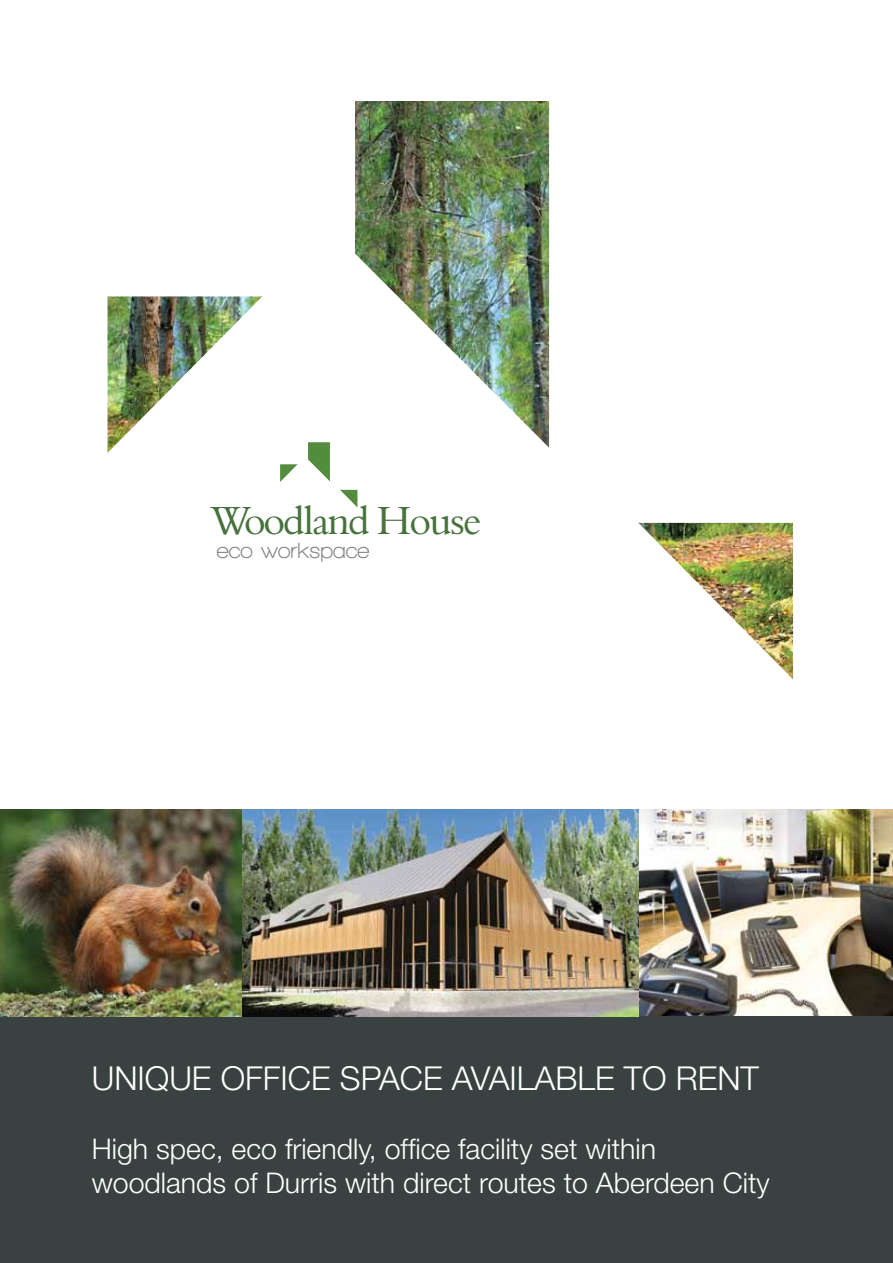
<style>
.page{position:relative;width:893px;height:1263px;background:#fff}
.page>*{position:absolute;margin:0;border:0;box-sizing:border-box;transform-origin:0 0}
.t1{font:40.5px "Aldine 401 BT Roman A";letter-spacing:-.04em;color:#47723c}
.t2{font:300 33px "Helvetica Neue";color:#fff}
.t3{font:300 28.5px/34.2px "Helvetica Neue";color:#fff}
.t4{font:700 22.5px "Walkway";color:#808285}
</style>
<div class="page">
<img style="left:108px;top:296px;width:154px;height:157px">
<img style="left:638px;top:523px;width:155px;height:156px">
<img style="left:355px;top:101px;width:194px;height:347px">
<svg style="left:280px;top:464px;width:18px;height:18px"></svg>
<svg style="left:340px;top:490px;width:17px;height:17px"></svg>
<svg style="left:308px;top:442px;width:22px;height:39px"></svg>
<img style="left:242px;top:810px;width:651px;height:206px">
<div style="left:0;top:1016px;width:893px;height:247px;background:#394241"></div>
<img style="left:0;top:810px;width:242px;height:206px">
<h1 class="t1" style="left:213px;top:496px;width:270px">Woodland House</h1>
<p class="t4" style="left:217px;top:538px;width:154px">eco workspace</p>
<p class="t2" style="left:92px;top:1058px;width:669px">UNIQUE OFFICE SPACE AVAILABLE TO RENT</p>
<p class="t3" style="left:92px;top:1131px;width:679px">High spec, eco friendly, office facility set within woodlands of Durris with direct routes to Aberdeen City</p>
</div>
